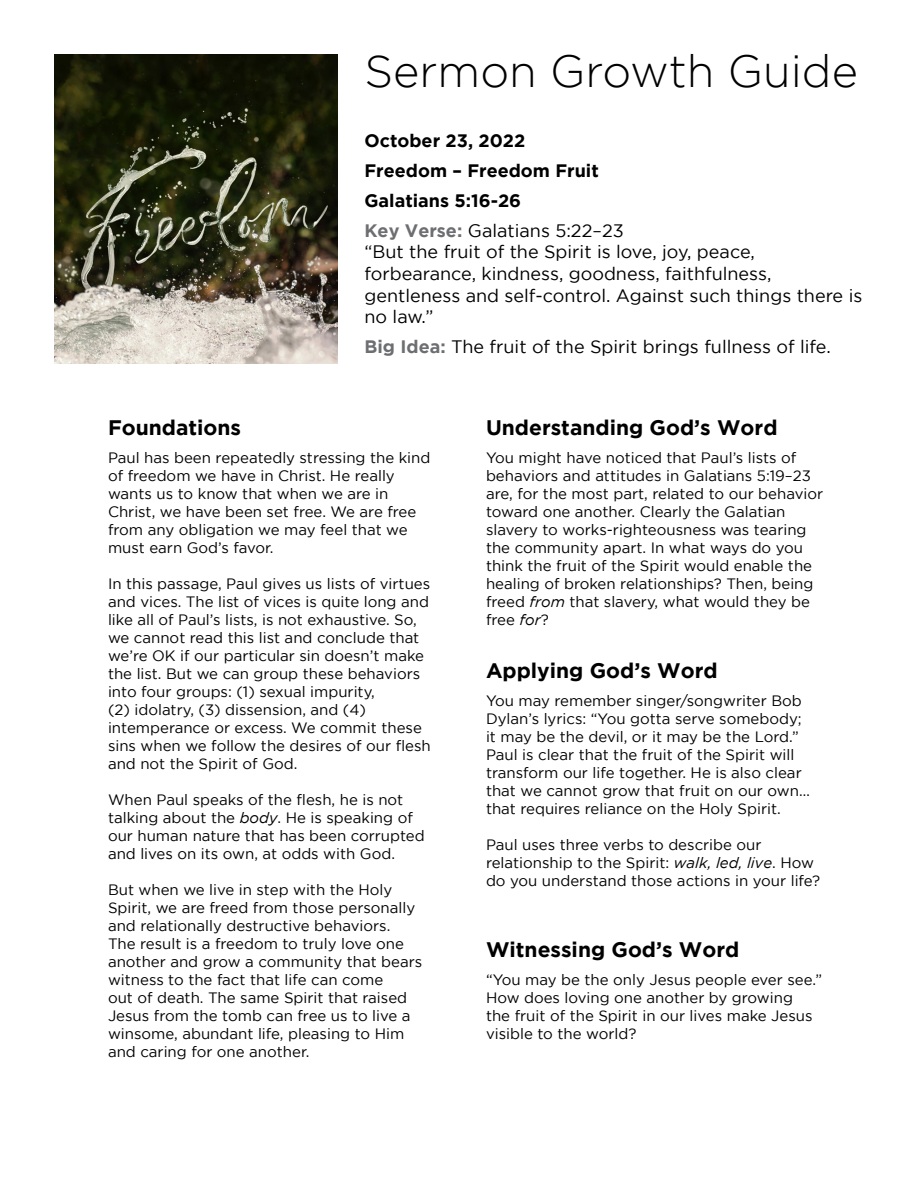
<style>
.page{position:relative;width:918px;height:1188px;background:#fff}
.page>*{position:absolute;margin:0;border:0;box-sizing:border-box;transform-origin:0 0}
.t1{font:300 45px "Gotham";color:#000}
.t2{font:700 21px "Gotham";color:#000}
.t3{font:18px/21.6px "Gotham";color:#000}
.t4{font:700 18px/30px "Gotham";color:#000}
.t5{font:15px/18px "Gotham";color:#000}
.s1{color:#6d6e71}
.s2{font-weight:400}
.s3{font-weight:700;color:#6d6e71}
.s4{font-style:italic}
</style>
<div class="page">
<img style="left:54px;top:54px;width:284px;height:310px">
<h1 class="t1" style="left:364px;top:46px;width:495px">Sermon Growth Guide</h1>
<p class="t4" style="left:364px;top:125px;width:261px">October 23, 2022<br>Freedom – Freedom Fruit<br>Galatians 5:16-26<br><span class="s1">Key Verse:</span> <span class="s2">Galatians 5:22–23</span></p>
<p class="t3" style="left:364px;top:241px;width:499px">“But the fruit of the Spirit is love, joy, peace, forbearance, kindness, goodness, faithfulness, gentleness and self-control. Against such things there is no law.”</p>
<p class="t3" style="left:364px;top:336px;width:468px"><span class="s3">Big Idea:</span> The fruit of the Spirit brings fullness of life.</p>
<h2 class="t2" style="left:108px;top:415px;width:135px">Foundations</h2>
<p class="t5" style="left:108px;top:449px;width:324px">Paul has been repeatedly stressing the kind of freedom we have in Christ. He really wants us to know that when we are in Christ, we have been set free. We are free from any obligation we may feel that we must earn God’s favor.</p>
<p class="t5" style="left:108px;top:575px;width:324px">In this passage, Paul gives us lists of virtues and vices. The list of vices is quite long and like all of Paul’s lists, is not exhaustive. So, we cannot read this list and conclude that we’re OK if our particular sin doesn’t make the list. But we can group these behaviors into four groups: (1) sexual impurity,<br>(2) idolatry, (3) dissension, and (4) intemperance or excess. We commit these sins when we follow the desires of our flesh and not the Spirit of God.</p>
<p class="t5" style="left:108px;top:791px;width:318px">When Paul speaks of the flesh, he is not talking about the <span class="s4">body</span>. He is speaking of our human nature that has been corrupted and lives on its own, at odds with God.</p>
<p class="t5" style="left:108px;top:881px;width:316px">But when we live in step with the Holy Spirit, we are freed from those personally and relationally destructive behaviors.<br>The result is a freedom to truly love one another and grow a community that bears witness to the fact that life can come<br>out of death. The same Spirit that raised Jesus from the tomb can free us to live a winsome, abundant life, pleasing to Him and caring for one another.</p>
<h2 class="t2" style="left:486px;top:415px;width:293px">Understanding God’s Word</h2>
<p class="t5" style="left:486px;top:449px;width:339px">You might have noticed that Paul’s lists of behaviors and attitudes in Galatians 5:19–23 are, for the most part, related to our behavior toward one another. Clearly the Galatian slavery to works-righteousness was tearing the community apart. In what ways do you think the fruit of the Spirit would enable the healing of broken relationships? Then, being freed <span class="s4">from</span> that slavery, what would they be free <span class="s4">for</span>?</p>
<h2 class="t2" style="left:486px;top:658px;width:233px">Applying God’s Word</h2>
<p class="t5" style="left:486px;top:692px;width:325px">You may remember singer/songwriter Bob Dylan’s lyrics: “You gotta serve somebody; it may be the devil, or it may be the Lord.” Paul is clear that the fruit of the Spirit will transform our life together. He is also clear that we cannot grow that fruit on our own… that requires reliance on the Holy Spirit.</p>
<p class="t5" style="left:486px;top:836px;width:336px">Paul uses three verbs to describe our relationship to the Spirit: <span class="s4">walk, led, live</span>. How do you understand those actions in your life?</p>
<h2 class="t2" style="left:486px;top:937px;width:255px">Witnessing God’s Word</h2>
<p class="t5" style="left:486px;top:971px;width:338px">“You may be the only Jesus people ever see.” How does loving one another by growing<br>the fruit of the Spirit in our lives make Jesus visible to the world?</p>
</div>
